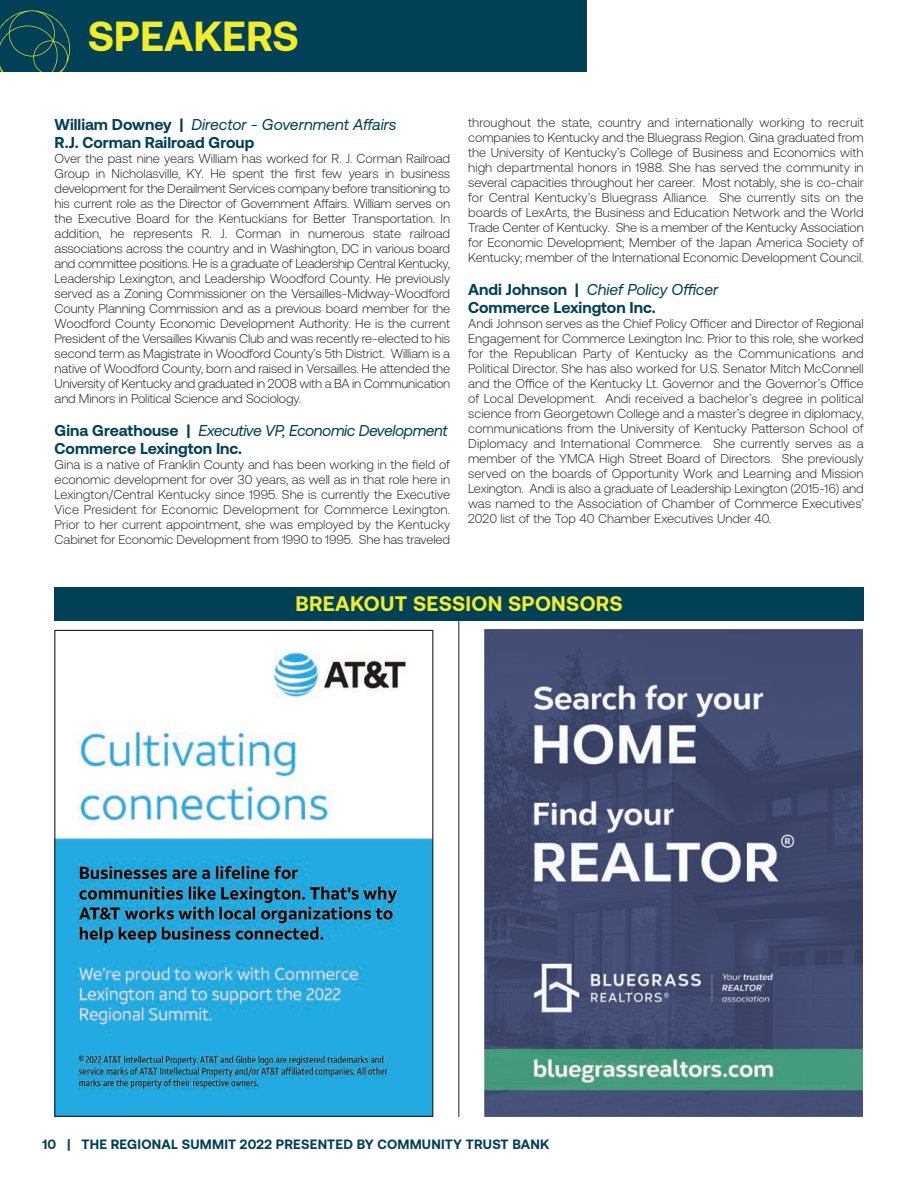
<style>
.page{position:relative;width:918px;height:1188px;background:#fff}
.page>*{position:absolute;margin:0;border:0;box-sizing:border-box;transform-origin:0 0}
.t1{font:700 42px "Aeonik";color:#f3ec28}
.t2{font:700 21px "Aeonik";letter-spacing:.015em;color:#f3ec28}
.t3{font:italic 15.75px "Aeonik";color:#004157}
.t4{font:700 15.75px "Aeonik";color:#004157}
.t5{font:italic 15.75px "Aeonik";letter-spacing:-.025em;color:#004157}
.t6{font:700 13.5px "Aeonik";letter-spacing:.015em;color:#004157}
.t7{font:300 12.9px/15px "Aeonik";letter-spacing:-.005em;color:#231f20;text-align:justify}
.s1{font-weight:700;font-style:normal}
</style>
<div class="page">
<hr style="left:458px;top:604px;width:1px;height:513px;background:#231f20">
<div style="left:0;top:0;width:587px;height:72px;background:#004157"></div>
<svg style="left:0;top:10px;width:70px;height:62px"></svg>
<img style="left:484px;top:630px;width:379px;height:486px">
<img style="left:56px;top:652px;width:375px;height:463px">
<div style="left:54px;top:587px;width:810px;height:33px;background:#004157"></div>
<p class="t1" style="left:88px;top:22px;width:213px">SPEAKERS</p>
<p class="t3" style="left:55px;top:119px;width:343px"><span class="s1">William Downey |</span> Director - Government Affairs</p>
<p class="t4" style="left:55px;top:137px;width:201px">R.J. Corman Railroad Group</p>
<p class="t7" style="left:55px;top:152px;width:397px">Over the past nine years William has worked for R. J. Corman Railroad Group in Nicholasville, KY. He spent the first few years in business development for the Derailment Services company before transitioning to his current role as the Director of Government Affairs. William serves on the Executive Board for the Kentuckians for Better Transportation. In addition, he represents R. J. Corman in numerous state railroad associations across the country and in Washington, DC in various board and committee positions. He is a graduate of Leadership Central Kentucky, Leadership Lexington, and Leadership Woodford County. He previously served as a Zoning Commissioner on the Versailles-Midway-Woodford County Planning Commission and as a previous board member for the Woodford County Economic Development Authority. He is the current President of the Versailles Kiwanis Club and was recently re-elected to his second term as Magistrate in Woodford County’s 5th District. William is a native of Woodford County, born and raised in Versailles. He attended the University of Kentucky and graduated in 2008 with a BA in Communication and Minors in Political Science and Sociology.</p>
<p class="t5" style="left:55px;top:425px;width:395px"><span class="s1">Gina Greathouse |</span> Executive VP, Economic Development</p>
<p class="t4" style="left:55px;top:443px;width:189px">Commerce Lexington Inc.</p>
<p class="t7" style="left:55px;top:459px;width:397px">Gina is a native of Franklin County and has been working in the field of economic development for over 30 years, as well as in that role here in Lexington/Central Kentucky since 1995. She is currently the Executive Vice President for Economic Development for Commerce Lexington.<br>Prior to her current appointment, she was employed by the Kentucky Cabinet for Economic Development from 1990 to 1995. She has traveled</p>
<p class="t7" style="left:468px;top:116px;width:397px">throughout the state, country and internationally working to recruit companies to Kentucky and the Bluegrass Region. Gina graduated from the University of Kentucky’s College of Business and Economics with high departmental honors in 1988. She has served the community in several capacities throughout her career. Most notably, she is co-chair for Central Kentucky’s Bluegrass Alliance. She currently sits on the boards of LexArts, the Business and Education Network and the World Trade Center of Kentucky. She is a member of the Kentucky Association for Economic Development; Member of the Japan America Society of Kentucky; member of the International Economic Development Council.</p>
<p class="t3" style="left:468px;top:284px;width:252px"><span class="s1">Andi Johnson |</span> Chief Policy Officer</p>
<p class="t4" style="left:468px;top:302px;width:189px">Commerce Lexington Inc.</p>
<p class="t7" style="left:468px;top:317px;width:397px">Andi Johnson serves as the Chief Policy Officer and Director of Regional Engagement for Commerce Lexington Inc. Prior to this role, she worked for the Republican Party of Kentucky as the Communications and Political Director. She has also worked for U.S. Senator Mitch McConnell and the Office of the Kentucky Lt. Governor and the Governor’s Office of Local Development. Andi received a bachelor’s degree in political science from Georgetown College and a master’s degree in diplomacy, communications from the University of Kentucky Patterson School of Diplomacy and International Commerce. She currently serves as a member of the YMCA High Street Board of Directors. She previously served on the boards of Opportunity Work and Learning and Mission Lexington. Andi is also a graduate of Leadership Lexington (2015-16) and was named to the Association of Chamber of Commerce Executives’ 2020 list of the Top 40 Chamber Executives Under 40.</p>
<p class="t2" style="left:295px;top:597px;width:329px">BREAKOUT SESSION SPONSORS</p>
<p class="t6" style="left:42px;top:1139px;width:508px">10 | THE REGIONAL SUMMIT 2022 PRESENTED BY COMMUNITY TRUST BANK</p>
</div>
